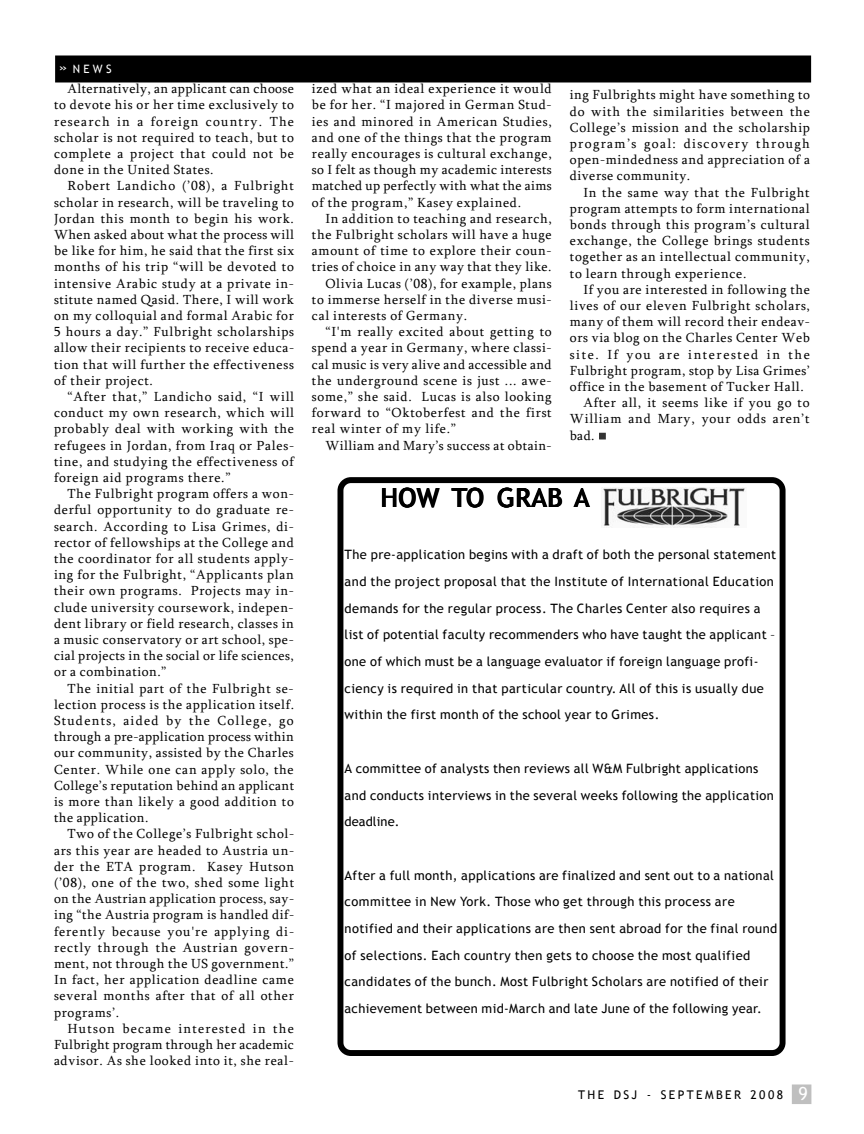
<style>
.page{position:relative;width:864px;height:1134px;background:#fff}
.page>*{position:absolute;margin:0;border:0;box-sizing:border-box;transform-origin:0 0}
.t1{font:26.25px "Trebuchet MS";letter-spacing:.025em;color:#000}
.t2{font:13.5px/16.2px "Sylfaen";letter-spacing:.05em;color:#000;text-align:justify}
.t3{font:13.5px "Sylfaen";letter-spacing:.03em;color:#000}
.t4{font:13.5px "Sylfaen";letter-spacing:.115em;color:#000}
.t5{font:12.9px/26.7px "Trebuchet MS";letter-spacing:.035em;color:#000}
.t6{font:12px "Trebuchet MS";letter-spacing:.2em;color:#000}
.t7{font:11.55px "Trebuchet MS";color:#fff}
.s1{font-size:16.5px}
.s2{font-size:18px;color:#fff}
</style>
<div class="page">
<div style="left:793px;top:1085px;width:18px;height:18px;background:#bfbfbf"></div>
<div style="left:792px;top:1084px;width:19px;height:20px;border:1px solid #bfbfbf"></div>
<div style="left:56px;top:56px;width:754px;height:26px;background:#000"></div>
<div style="left:55px;top:55px;width:756px;height:27px;border:1px solid #000"></div>
<div style="left:599px;top:433px;width:7px;height:7px;border:1px solid #333"></div>
<svg style="left:337px;top:477px;width:449px;height:579px"></svg>
<img style="left:601px;top:488px;width:146px;height:39px">
<p class="t7" style="left:59px;top:63px;width:54px"><span class="s1">»</span> NEWS</p>
<p class="t2" style="left:54px;top:82px;width:242px;text-indent:14px">Alternatively, an applicant can choose to devote his or her time exclusively to research in a foreign country. The scholar is not required to teach, but to complete a project that could not be done in the United States.</p>
<p class="t2" style="left:54px;top:179px;width:242px;text-indent:14px">Robert Landicho (’08), a Fulbright scholar in research, will be traveling to Jordan this month to begin his work.<br>When asked about what the process will be like for him, he said that the first six months of his trip “will be devoted to intensive Arabic study at a private in&shy;stitute named Qasid. There, I will work on my colloquial and formal Arabic for 5 hours a day.” Fulbright scholarships allow their recipients to receive educa&shy;tion that will further the effectiveness of their project.</p>
<p class="t2" style="left:54px;top:390px;width:242px;text-indent:14px">“After that,” Landicho said, “I will conduct my own research, which will probably deal with working with the refugees in Jordan, from Iraq or Pales&shy;tine, and studying the effectiveness of foreign aid programs there.”</p>
<p class="t2" style="left:54px;top:487px;width:241px;text-indent:14px">The Fulbright program offers a won&shy;derful opportunity to do graduate re&shy;search. According to Lisa Grimes, di&shy;rector of fellowships at the College and the coordinator for all students apply&shy;ing for the Fulbright, “Applicants plan their own programs. Projects may in&shy;clude university coursework, indepen&shy;dent library or field research, classes in a music conservatory or art school, spe&shy;cial projects in the social or life sciences, or a combination.”</p>
<p class="t2" style="left:54px;top:681px;width:242px;text-indent:14px">The initial part of the Fulbright se&shy;lection process is the application itself.<br>Students, aided by the College, go through a pre-application process within our community, assisted by the Charles Center. While one can apply solo, the College’s reputation behind an applicant is more than likely a good addition to the application.</p>
<p class="t2" style="left:54px;top:827px;width:242px;text-indent:14px">Two of the College’s Fulbright schol&shy;ars this year are headed to Austria un&shy;der the ETA program. Kasey Hutson (’08), one of the two, shed some light on the Austrian application process, say&shy;ing “the Austria program is handled dif&shy;ferently because you're applying di&shy;rectly through the Austrian govern&shy;ment, not through the US government.” In fact, her application deadline came several months after that of all other programs’.</p>
<p class="t2" style="left:54px;top:1022px;width:241px;text-indent:14px">Hutson became interested in the Fulbright program through her academic advisor. As she looked into it, she real-</p>
<p class="t2" style="left:312px;top:82px;width:241px">ized what an ideal experience it would be for her. “I majored in German Stud&shy;ies and minored in American Studies, and one of the things that the program really encourages is cultural exchange, so I felt as though my academic interests matched up perfectly with what the aims of the program,” Kasey explained.</p>
<p class="t2" style="left:325px;top:212px;width:228px">In addition to teaching and research,</p>
<p class="t2" style="left:312px;top:228px;width:241px">the Fulbright scholars will have a huge</p>
<p class="t2" style="left:312px;top:244px;width:241px">amount of time to explore their coun-</p>
<p class="t2" style="left:312px;top:260px;width:241px">tries of choice in any way that they like.</p>
<p class="t2" style="left:325px;top:276px;width:228px">Olivia Lucas (’08), for example, plans</p>
<p class="t2" style="left:312px;top:293px;width:241px">to immerse herself in the diverse musi-</p>
<p class="t2" style="left:312px;top:309px;width:157px">cal interests of Germany.</p>
<p class="t2" style="left:325px;top:325px;width:228px">“I'm really excited about getting to</p>
<p class="t2" style="left:312px;top:341px;width:241px">spend a year in Germany, where classi-</p>
<p class="t3" style="left:312px;top:359px;width:241px">cal music is very alive and accessible and</p>
<p class="t2" style="left:312px;top:374px;width:241px">the underground scene is just ... awe-</p>
<p class="t2" style="left:312px;top:390px;width:241px">some,” she said. Lucas is also looking</p>
<p class="t2" style="left:312px;top:406px;width:241px">forward to “Oktoberfest and the first</p>
<p class="t2" style="left:312px;top:422px;width:146px">real winter of my life.”</p>
<p class="t2" style="left:325px;top:438px;width:228px">William and Mary’s success at obtain-</p>
<h1 class="t1" style="left:380px;top:483px;width:211px">HOW TO GRAB A</h1>
<p class="t2" style="left:570px;top:88px;width:242px">ing Fulbrights might have something to do with the similarities between the College’s mission and the scholarship program’s goal: discovery through open-mindedness and appreciation of a diverse community.</p>
<p class="t2" style="left:570px;top:185px;width:242px;text-indent:14px">In the same way that the Fulbright program attempts to form international bonds through this program’s cultural exchange, the College brings students together as an intellectual community, to learn through experience.</p>
<p class="t2" style="left:583px;top:283px;width:228px">If you are interested in following the</p>
<p class="t2" style="left:570px;top:299px;width:242px">lives of our eleven Fulbright scholars,</p>
<p class="t2" style="left:570px;top:315px;width:242px">many of them will record their endeav-</p>
<p class="t2" style="left:570px;top:331px;width:242px">ors via blog on the Charles Center Web</p>
<p class="t4" style="left:570px;top:349px;width:242px">site. If you are interested in the</p>
<p class="t2" style="left:570px;top:364px;width:242px">Fulbright program, stop by Lisa Grimes’</p>
<p class="t2" style="left:570px;top:380px;width:236px">office in the basement of Tucker Hall.</p>
<p class="t2" style="left:583px;top:396px;width:228px">After all, it seems like if you go to</p>
<p class="t2" style="left:570px;top:412px;width:241px">William and Mary, your odds aren’t</p>
<p class="t2" style="left:570px;top:428px;width:26px">bad.</p>
<p class="t5" style="left:345px;top:541px;width:433px">The pre-application begins with a draft of both the personal statement and the project proposal that the Institute of International Education demands for the regular process. The Charles Center also requires a list of potential faculty recommenders who have taught the applicant – one of which must be a language evaluator if foreign language profi&shy;ciency is required in that particular country. All of this is usually due within the first month of the school year to Grimes.</p>
<p class="t5" style="left:345px;top:755px;width:431px">A committee of analysts then reviews all W&amp;M Fulbright applications and conducts interviews in the several weeks following the application deadline.</p>
<p class="t5" style="left:345px;top:862px;width:434px">After a full month, applications are finalized and sent out to a national committee in New York. Those who get through this process are notified and their applications are then sent abroad for the final round of selections. Each country then gets to choose the most qualified candidates of the bunch. Most Fulbright Scholars are notified of their achievement between mid-March and late June of the following year.</p>
<p class="t6" style="left:578px;top:1088px;width:231px">THE DSJ - SEPTEMBER 2008 <span class="s2">9</span></p>
</div>
